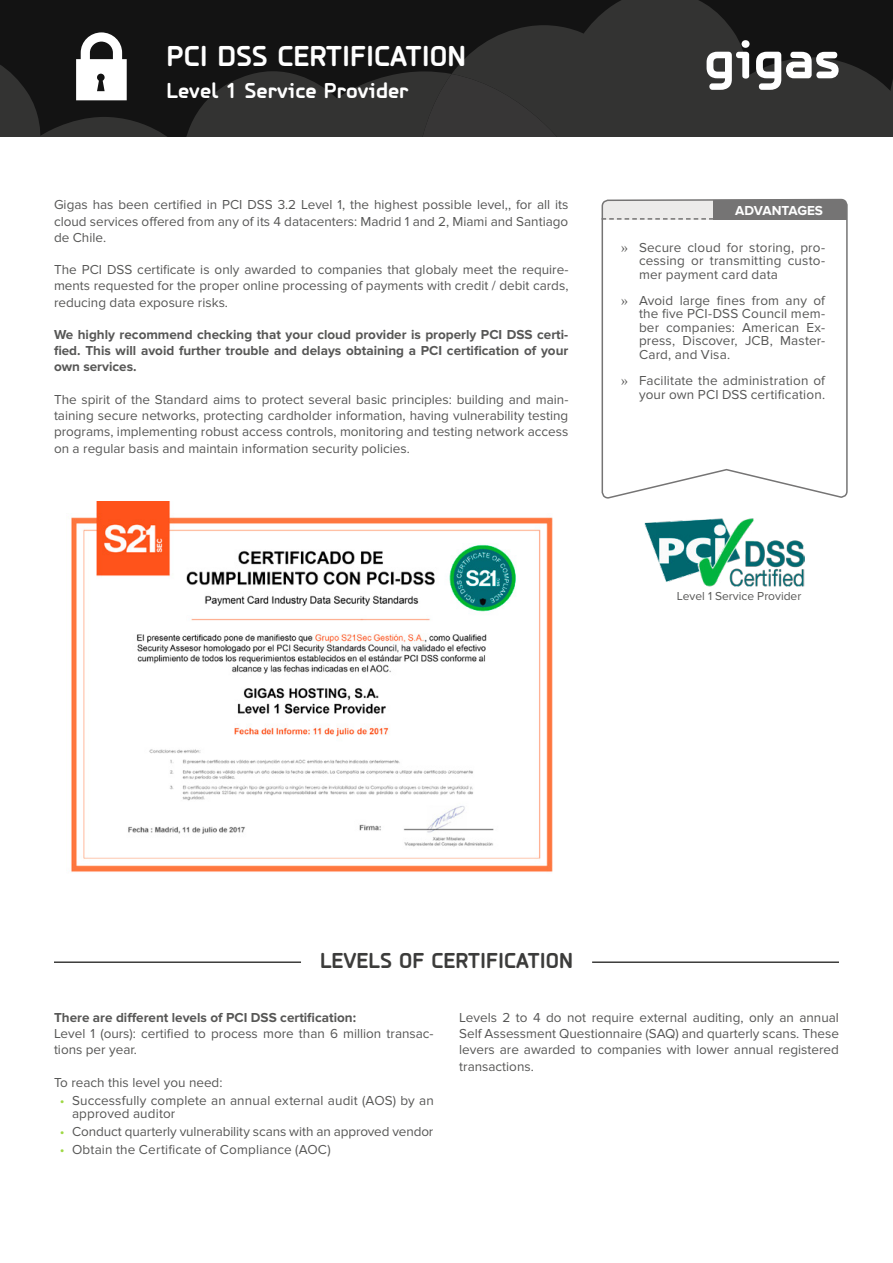
<style>
.page{position:relative;width:893px;height:1263px;background:#fff}
.page>*{position:absolute;margin:0;border:0;box-sizing:border-box;transform-origin:0 0}
.t1{font:700 30px "PF Isotext Pro";color:#fff}
.t2{font:700 22.5px "PF Isotext Pro";color:#fff}
.t3{font:700 22.5px "PF Isotext Pro";color:#3c3c3b}
.t4{font:13.5px/16.2px "Proxima Nova";color:#575756;text-align:justify}
.t5{font:700 13.5px/16.2px "Proxima Nova";color:#575756;text-align:justify}
.t6{font:700 13.5px "Proxima Nova";color:#fff}
.t7{font:12px "Proxima Nova";color:#575756}
.s1{font-family:"Times New Roman"}
.s2{color:#9ed843}
</style>
<div class="page">
<div style="left:0;top:0;width:893px;height:136px;background:#131313"></div>
<svg style="left:507px;top:0;width:386px;height:136px;fill:#333332"></svg>
<svg style="left:707px;top:40px;width:132px;height:50px"></svg>
<svg style="left:0;top:32px;width:575px;height:104px"></svg>
<img style="left:645px;top:518px;width:159px;height:69px">
<img style="left:71px;top:501px;width:482px;height:371px">
<hr style="left:592px;top:961px;width:247px;height:2px;background:#3c3c3b">
<hr style="left:54px;top:961px;width:247px;height:2px;background:#3c3c3b">
<svg style="left:601px;top:199px;width:247px;height:300px"></svg>
<svg style="left:602px;top:200px;width:245px;height:20px"></svg>
<h1 class="t1" style="left:167px;top:39px;width:301px">PCI DSS CERTIFICATION</h1>
<h2 class="t2" style="left:167px;top:78px;width:244px">Level 1 Service Provider</h2>
<p class="t4" style="left:54px;top:197px;width:516px">Gigas has been certified in PCI DSS 3.2 Level 1, the highest possible level,, for all its cloud services offered from any of its 4 datacenters: Madrid 1 and 2, Miami and Santiago de Chile.</p>
<p class="t4" style="left:54px;top:262px;width:516px">The PCI DSS certificate is only awarded to companies that globaly meet the require&shy;ments requested for the proper online processing of payments with credit / debit cards, reducing data exposure risks.</p>
<p class="t5" style="left:54px;top:327px;width:516px">We highly recommend checking that your cloud provider is properly PCI DSS certi&shy;fied. This will avoid further trouble and delays obtaining a PCI certification of your own services.</p>
<p class="t4" style="left:54px;top:391px;width:516px">The spirit of the Standard aims to protect several basic principles: building and main&shy;taining secure networks, protecting cardholder information, having vulnerability testing programs, implementing robust access controls, monitoring and testing network access on a regular basis and maintain information security policies.</p>
<p class="t6" style="left:735px;top:203px;width:89px">ADVANTAGES</p>
<p class="t4" style="left:639px;top:241px;width:188px;line-height:13.5px;text-indent:-18px"><span class="s1">»</span> Secure cloud for storing, pro&shy;cessing or transmitting custo&shy;mer payment card data</p>
<p class="t4" style="left:639px;top:294px;width:188px;line-height:13.5px;text-indent:-18px"><span class="s1">»</span> Avoid large fines from any of the five PCI-DSS Council mem&shy;ber companies: American Ex&shy;press, Discover, JCB, Master-Card, and Visa.</p>
<p class="t4" style="left:621px;top:374px;width:206px;line-height:13.5px;text-align:right"><span class="s1">»</span> Facilitate the administration of your own PCI DSS certification.</p>
<p class="t7" style="left:677px;top:589px;width:126px">Level 1 Service Provider</p>
<h2 class="t3" style="left:320px;top:947px;width:254px">LEVELS OF CERTIFICATION</h2>
<p class="t5" style="left:54px;top:1010px;width:304px">There are different levels of PCI DSS certification:</p>
<p class="t4" style="left:54px;top:1026px;width:381px">Level 1 (ours): certified to process more than 6 million transac&shy;tions per year.</p>
<p class="t4" style="left:54px;top:1074px;width:170px">To reach this level you need:</p>
<p class="t4" style="left:72px;top:1093px;width:363px;line-height:13.5px;text-indent:-12px"><span class="s2">•</span> Successfully complete an annual external audit (AOS) by an approved auditor</p>
<p class="t4" style="left:60px;top:1123px;width:375px"><span class="s2">•</span> Conduct quarterly vulnerability scans with an approved vendor</p>
<p class="t4" style="left:60px;top:1141px;width:272px"><span class="s2">•</span> Obtain the Certificate of Compliance (AOC)</p>
<p class="t4" style="left:459px;top:1010px;width:381px">Levels 2 to 4 do not require external auditing, only an annual Self Assessment Questionnaire (SAQ) and quarterly scans. These levers are awarded to companies with lower annual registered transactions.</p>
</div>
